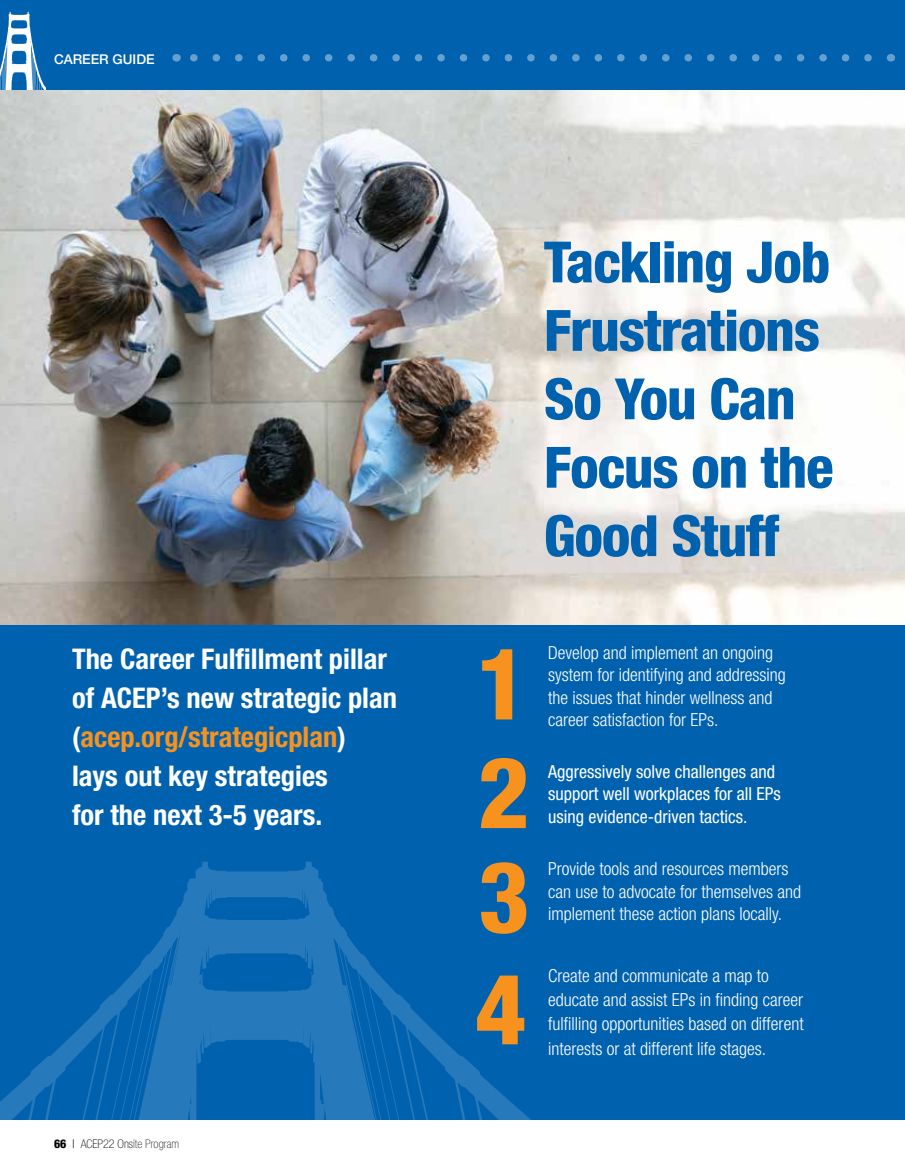
<style>
.page{position:relative;width:905px;height:1175px;background:#fff}
.page>*{position:absolute;margin:0;border:0;box-sizing:border-box;transform-origin:0 0}
.t1{font:800 condensed 99px "Helvetica Neue LT Std";color:#f7921e}
.t2{font:800 condensed 57px/68.4px "Helvetica Neue LT Std";letter-spacing:-.02em;color:#0062af}
.t3{font:700 condensed 28.5px/39px "Helvetica Neue LT Std";color:#fff}
.t4{font:300 condensed 18px/22.5px "Helvetica Neue LT Std";color:#fff}
.t5{font:condensed 18px/22.5px "Helvetica Neue LT Std";color:#fff}
.t6{font:500 13.5px "Helvetica Neue LT Std";color:#fff}
.t7{font:100 condensed 12px "Helvetica Neue LT Std";color:#000}
.s1{color:#f7921e}
.s2{font-weight:800}
.s3{font-weight:300}
</style>
<div class="page">
<div style="left:0;top:0;width:904px;height:90px;background:#0062af"></div>
<svg style="left:190px;top:54px;width:678px;height:8px"></svg>
<svg style="left:0;top:11px;width:46px;height:79px"></svg>
<div style="left:0;top:624px;width:904px;height:496px;background:#0062af"></div>
<svg style="left:0;top:862px;width:531px;height:258px"></svg>
<img style="left:0;top:90px;width:904px;height:534px">
<p class="t6" style="left:54px;top:51px;width:102px">CAREER GUIDE</p>
<h3 class="t3" style="left:72px;top:639px;width:326px">The Career Fulfillment pillar of ACEP’s new strategic plan (<span class="s1">acep.org/strategicplan</span>) lays out key strategies<br>for the next 3-5 years.</h3>
<p class="t7" style="left:54px;top:1137px;width:127px"><span class="s2">66</span> <span class="s3">|</span> ACEP22 Onsite Program</p>
<h2 class="t2" style="left:544px;top:227px;width:291px">Tackling Job<br>Frustrations<br>So You Can<br>Focus on the<br>Good Stuff</h2>
<h1 class="t1" style="left:476px;top:623px;width:53px">1</h1>
<p class="t4" style="left:548px;top:641px;width:239px">Develop and implement an ongoing system for identifying and addressing the issues that hinder wellness and career satisfaction for EPs.</p>
<h1 class="t1" style="left:477px;top:731px;width:53px">2</h1>
<p class="t5" style="left:548px;top:760px;width:234px">Aggressively solve challenges and support well workplaces for all EPs using evidence-driven tactics.</p>
<h1 class="t1" style="left:478px;top:836px;width:53px">3</h1>
<p class="t4" style="left:548px;top:857px;width:254px">Provide tools and resources members can use to advocate for themselves and implement these action plans locally.</p>
<h1 class="t1" style="left:475px;top:947px;width:53px">4</h1>
<p class="t4" style="left:548px;top:964px;width:257px;line-height:24px">Create and communicate a map to educate and assist EPs in finding career fulfilling opportunities based on different interests or at different life stages.</p>
</div>
